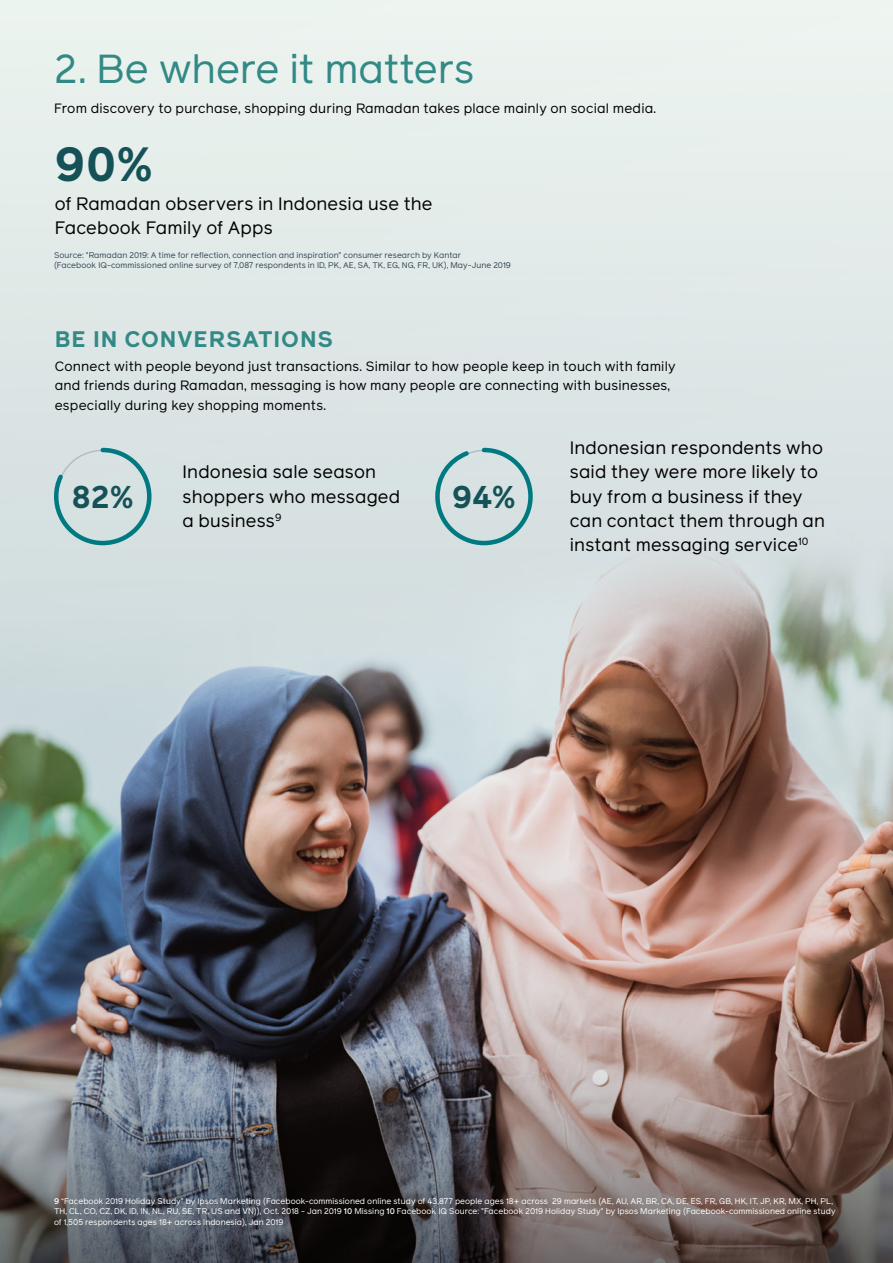
<style>
.page{position:relative;width:893px;height:1263px;background:#fff}
.page>*{position:absolute;margin:0;border:0;box-sizing:border-box;transform-origin:0 0}
.t1{font:700 48px "Facebook Reader";color:#155257}
.t2{font:40.5px "Facebook Reader";letter-spacing:-.005em;color:#328985}
.t3{font:700 31.5px "Facebook Reader";color:#155257}
.t4{font:700 22.5px "Facebook Reader";letter-spacing:.03em;color:#328985}
.t5{font:18px/24.3px "Facebook Reader";letter-spacing:.01em;color:#000}
.t6{font:13.5px/19.5px "Facebook Reader";letter-spacing:.015em;color:#000}
.t7{font:8.25px/10.5px "Facebook Reader";letter-spacing:.005em;color:#fff}
.t8{font:8.25px/10.5px "Facebook Reader";letter-spacing:.005em;color:#344854}
.s1{font-weight:500}
</style>
<div class="page">
<img style="left:0;top:0;width:893px;height:1263px">
<svg style="left:52px;top:445px;width:102px;height:102px;background:#bfd6d7"></svg>
<svg style="left:433px;top:445px;width:102px;height:102px;background:#bdd4d6"></svg>
<h2 class="t2" style="left:54px;top:42px;width:422px">2. Be where it matters</h2>
<h3 class="t6" style="left:54px;top:98px;width:604px">From discovery to purchase, shopping during Ramadan takes place mainly on social media.</h3>
<h1 class="t1" style="left:55px;top:130px;width:100px">90%</h1>
<h3 class="t5" style="left:55px;top:191px;width:379px">of Ramadan observers in Indonesia use the<br>Facebook Family of Apps</h3>
<p class="t8" style="left:54px;top:249px;width:459px">Source: "Ramadan 2019: A time for reflection, connection and inspiration" consumer research by Kantar<br>(Facebook IQ-commissioned online survey of 7,087 respondents in ID, PK, AE, SA, TK, EG, NG, FR, UK), May-June 2019</p>
<h3 class="t4" style="left:55px;top:323px;width:280px">BE IN CONVERSATIONS</h3>
<h3 class="t6" style="left:55px;top:356px;width:622px">Connect with people beyond just transactions. Similar to how people keep in touch with family and friends during Ramadan, messaging is how many people are connecting with businesses, especially during key shopping moments.</h3>
<h3 class="t5" style="left:183px;top:459px;width:219px">Indonesia sale season shoppers who messaged a business<sup>9</sup></h3>
<h3 class="t3" style="left:72px;top:474px;width:64px">82%</h3>
<h3 class="t3" style="left:452px;top:474px;width:65px">94%</h3>
<h3 class="t5" style="left:570px;top:435px;width:257px">Indonesian respondents who said they were more likely to buy from a business if they can contact them through an instant messaging service<sup>10</sup></h3>
<p class="t7" style="left:54px;top:1195px;width:783px"><span class="s1">9</span> “Facebook 2019 Holiday Study” by Ipsos Marketing (Facebook-commissioned online study of 43,877 people ages 18+ across 29 markets (AE, AU, AR, BR, CA, DE, ES, FR, GB, HK, IT, JP, KR, MX, PH, PL,<br>TH, CL, CO, CZ, DK, ID, IN, NL, RU, SE, TR, US and VN)), Oct. 2018 - Jan 2019 <span class="s1">10</span> Missing <span class="s1">10</span> Facebook IQ Source: "Facebook 2019 Holiday Study" by Ipsos Marketing (Facebook-commissioned online study of 1,505 respondents ages 18+ across Indonesia), Jan 2019</p>
</div>
